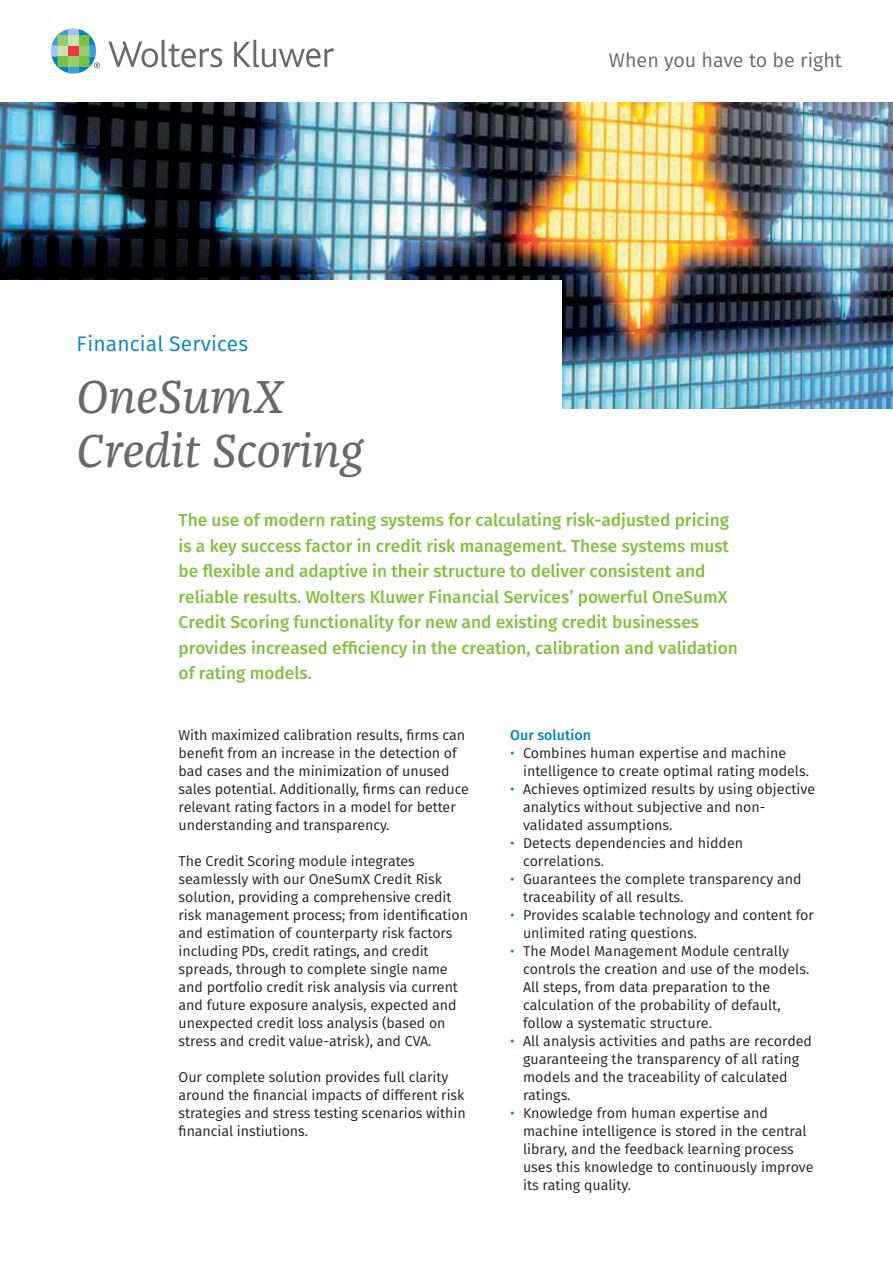
<style>
.page{position:relative;width:893px;height:1263px;background:#fff}
.page>*{position:absolute;margin:0;border:0;box-sizing:border-box;transform-origin:0 0}
.t1{font:italic 48px/54px "Franziska Pro";color:#69696c}
.t2{font:21px "Fira Sans";letter-spacing:.005em;color:#0084ca}
.t3{font:19.65px "Fira Sans";color:#69696c}
.t4{font:500 17.25px/25.5px "Fira Sans";color:#7fc241}
.t5{font:14.25px/18px "Fira Sans";letter-spacing:-.005em;color:#231f20}
.t6{font:500 14.25px "Fira Sans";color:#0084ca}
.s1{color:#0084ca}
</style>
<div class="page">
<img style="left:0;top:102px;width:893px;height:306px">
<svg style="left:108px;top:40px;width:114px;height:27px"></svg>
<svg style="left:234px;top:40px;width:100px;height:27px"></svg>
<svg style="left:51px;top:28px;width:49px;height:46px"></svg>
<div style="left:0;top:281px;width:561px;height:263px;background:#fff"></div>
<h2 class="t2" style="left:77px;top:328px;width:173px">Financial Services</h2>
<h1 class="t1" style="left:77px;top:370px;width:289px">OneSumX<br>Credit Scoring</h1>
<h3 class="t3" style="left:609px;top:45px;width:235px">When you have to be right</h3>
<p class="t4" style="left:179px;top:507px;width:561px">The use of modern rating systems for calculating risk-adjusted pricing is a key success factor in credit risk management. These systems must be flexible and adaptive in their structure to deliver consistent and reliable results. Wolters Kluwer Financial Services’ powerful OneSumX Credit Scoring functionality for new and existing credit businesses provides increased efficiency in the creation, calibration and validation of rating models.</p>
<p class="t5" style="left:179px;top:725px;width:292px">With maximized calibration results, firms can benefit from an increase in the detection of bad cases and the minimization of unused sales potential. Additionally, firms can reduce relevant rating factors in a model for better understanding and transparency.</p>
<p class="t5" style="left:179px;top:851px;width:291px">The Credit Scoring module integrates seamlessly with our OneSumX Credit Risk solution, providing a comprehensive credit risk management process; from identification and estimation of counterparty risk factors including PDs, credit ratings, and credit spreads, through to complete single name and portfolio credit risk analysis via current and future exposure analysis, expected and unexpected credit loss analysis (based on stress and credit value-atrisk), and CVA.</p>
<p class="t5" style="left:179px;top:1067px;width:289px">Our complete solution provides full clarity around the financial impacts of different risk strategies and stress testing scenarios within financial instiutions.</p>
<p class="t6" style="left:510px;top:723px;width:82px">Our solution</p>
<p class="t5" style="left:523px;top:743px;width:288px;text-indent:-13px"><span class="s1">•</span> Combines human expertise and machine intelligence to create optimal rating models.</p>
<p class="t5" style="left:523px;top:779px;width:294px;text-indent:-13px"><span class="s1">•</span> Achieves optimized results by using objective analytics without subjective and non&shy;validated assumptions.</p>
<p class="t5" style="left:523px;top:833px;width:222px;text-indent:-13px"><span class="s1">•</span> Detects dependencies and hidden correlations.</p>
<p class="t5" style="left:523px;top:869px;width:280px;text-indent:-13px"><span class="s1">•</span> Guarantees the complete transparency and traceability of all results.</p>
<p class="t5" style="left:523px;top:905px;width:292px;text-indent:-13px"><span class="s1">•</span> Provides scalable technology and content for unlimited rating questions.</p>
<p class="t5" style="left:523px;top:941px;width:288px;text-indent:-13px"><span class="s1">•</span> The Model Management Module centrally controls the creation and use of the models.<br>All steps, from data preparation to the calculation of the probability of default, follow a systematic structure.</p>
<p class="t5" style="left:523px;top:1031px;width:291px;text-indent:-13px"><span class="s1">•</span> All analysis activities and paths are recorded guaranteeing the transparency of all rating models and the traceability of calculated ratings.</p>
<p class="t5" style="left:523px;top:1103px;width:292px;text-indent:-13px"><span class="s1">•</span> Knowledge from human expertise and machine intelligence is stored in the central library, and the feedback learning process uses this knowledge to continuously improve its rating quality.</p>
</div>
